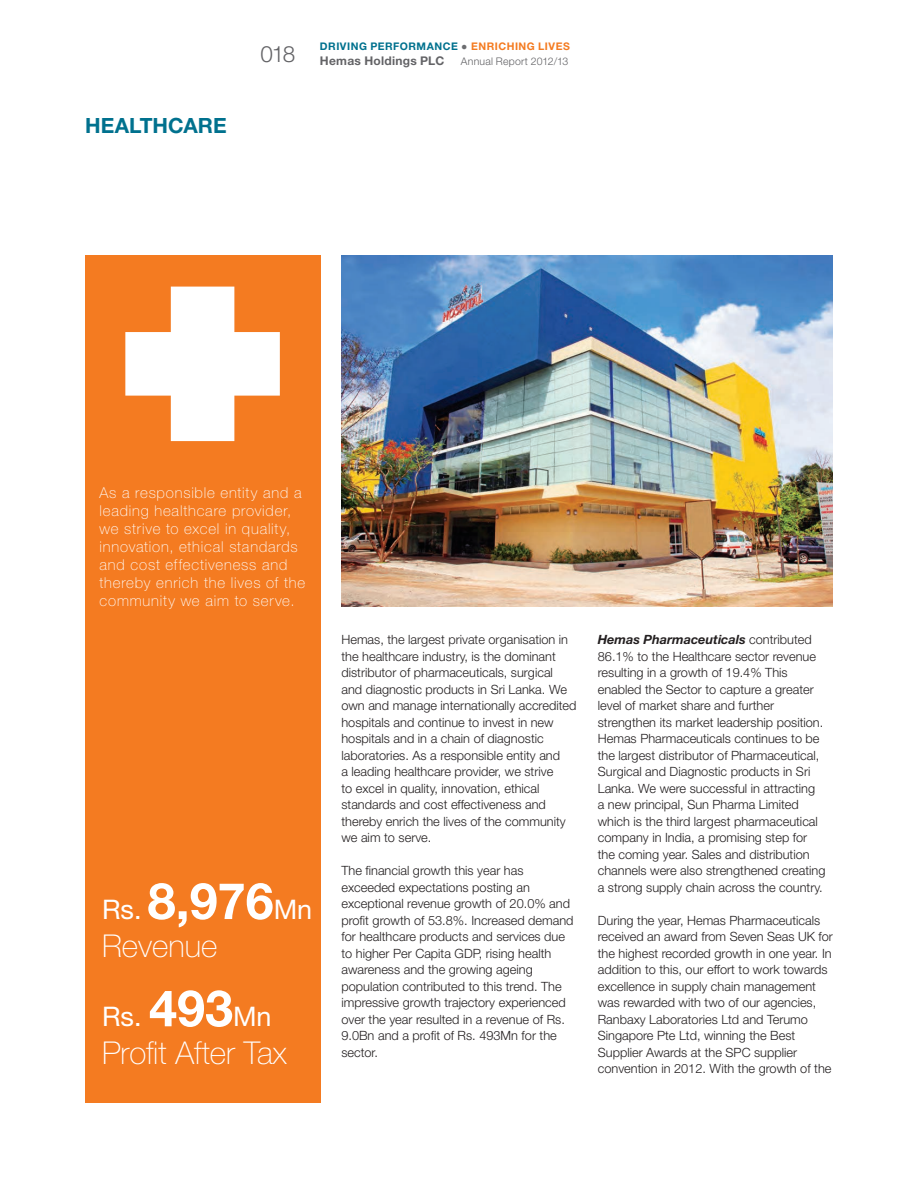
<style>
.page{position:relative;width:918px;height:1188px;background:#fff}
.page>*{position:absolute;margin:0;border:0;box-sizing:border-box;transform-origin:0 0}
.t1{font:100 31.5px "Helvetica Neue LT Pro";color:#fff}
.t2{font:27px "Helvetica Neue LT Pro";color:#fff}
._1_Section_Main_Head{font:700 21px "Helvetica Neue LT Pro";color:#00718e}
.t3{font:100 15px/18px "Helvetica Neue LT Pro";letter-spacing:.055em;color:#fff}
._1_section_Body_text{font:300 12.75px/16.5px "Helvetica Neue LT Pro";color:#231f20}
.t4{font:300 10.5px/14.5px "Helvetica Neue LT Pro";letter-spacing:.02em;color:#636366;text-align:right}
.s1{font-weight:700;color:#00718e}
.s2{font-family:"Times New Roman";font-weight:700;color:#6c6d70}
.s3{font-weight:700;color:#f47b21}
.s4{font-weight:700;font-size:12px}
.s5{font-weight:700;font-size:50.4px}
.s6{font-weight:700;font-style:italic}
</style>
<div class="page">
<div style="left:85px;top:255px;width:235px;height:848px;background:#f47b21"></div>
<svg style="left:125px;top:287px;width:155px;height:154px"></svg>
<img style="left:341px;top:255px;width:492px;height:351px">
<p class="_1_Section_Main_Head" style="left:85px;top:112px;width:143px">HEALTHCARE</p>
<p class="t4" style="left:260px;top:39px;width:311px"><span class="s1">DRIVING PERFORMANCE</span> <span class="s2">●</span> <span class="s3">ENRICHING LIVES<br></span><sup>018</sup> <span class="s4">Hemas Holdings PLC</span> Annual Report 2012/13</p>
<p class="t3" style="left:99px;top:484px;width:207px">As a responsible entity and a leading healthcare provider, we strive to excel in quality, innovation, ethical standards and cost effectiveness and thereby enrich the lives of the community we aim to serve.</p>
<p class="t2" style="left:102px;top:893px;width:212px">Rs. <span class="s5">8,976</span>Mn</p>
<p class="t1" style="left:102px;top:928px;width:117px">Revenue</p>
<p class="t2" style="left:102px;top:1001px;width:171px">Rs. <span class="s5">493</span>Mn</p>
<p class="t1" style="left:102px;top:1035px;width:186px">Profit After Tax</p>
<p class="_1_section_Body_text" style="left:341px;top:631px;width:237px">Hemas, the largest private organisation in the healthcare industry, is the dominant distributor of pharmaceuticals, surgical and diagnostic products in Sri Lanka. We own and manage internationally accredited hospitals and continue to invest in new hospitals and in a chain of diagnostic laboratories. As a responsible entity and<br>a leading healthcare provider, we strive<br>to excel in quality, innovation, ethical standards and cost effectiveness and thereby enrich the lives of the community we aim to serve.</p>
<p class="_1_section_Body_text" style="left:341px;top:862px;width:234px">The financial growth this year has exceeded expectations posting an exceptional revenue growth of 20.0% and profit growth of 53.8%. Increased demand for healthcare products and services due to higher Per Capita GDP, rising health awareness and the growing ageing population contributed to this trend. The impressive growth trajectory experienced over the year resulted in a revenue of Rs.<br>9.0Bn and a profit of Rs. 493Mn for the sector.</p>
<p class="_1_section_Body_text" style="left:598px;top:631px;width:229px"><span class="s6">Hemas Pharmaceuticals</span> contributed 86.1% to the Healthcare sector revenue resulting in a growth of 19.4% This enabled the Sector to capture a greater level of market share and further strengthen its market leadership position.<br>Hemas Pharmaceuticals continues to be the largest distributor of Pharmaceutical, Surgical and Diagnostic products in Sri Lanka. We were successful in attracting<br>a new principal, Sun Pharma Limited which is the third largest pharmaceutical company in India, a promising step for the coming year. Sales and distribution channels were also strengthened creating a strong supply chain across the country.</p>
<p class="_1_section_Body_text" style="left:598px;top:912px;width:237px">During the year, Hemas Pharmaceuticals received an award from Seven Seas UK for the highest recorded growth in one year. In addition to this, our effort to work towards excellence in supply chain management was rewarded with two of our agencies, Ranbaxy Laboratories Ltd and Terumo Singapore Pte Ltd, winning the Best Supplier Awards at the SPC supplier convention in 2012. With the growth of the</p>
</div>
